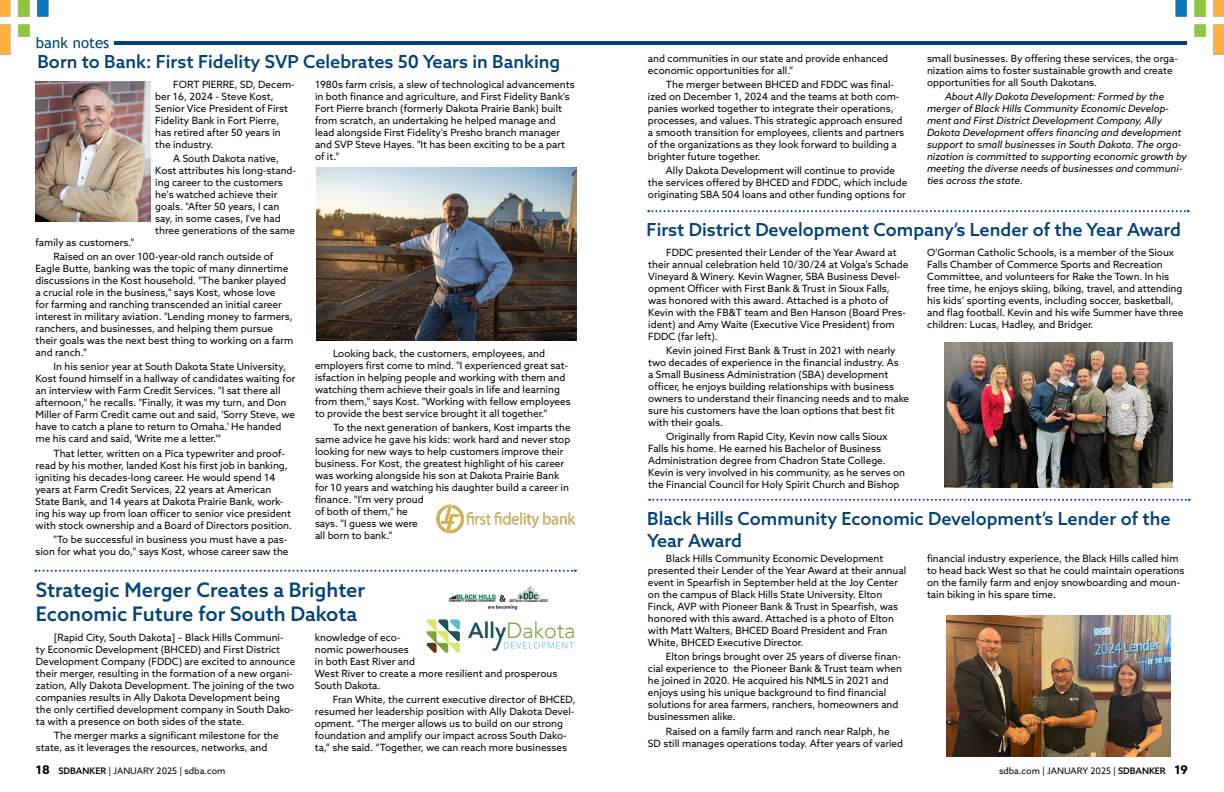
<style>
.page{position:relative;width:1224px;height:792px;background:#fff}
.page>*{position:absolute;margin:0;border:0;box-sizing:border-box;transform-origin:0 0}
.t1{font:500 20px/24px "Azo Sans";color:#00427a}
.t2{font:500 18px/21.6px "Azo Sans";color:#00427a}
.t3{font:15px "Trebuchet MS";color:#00427a}
.t4{font:10px/12px "Azo Sans";color:#000}
.t5{font:italic 10px/12px "Azo Sans";color:#000}
.t6{font:9px "Azo Sans";color:#000}
.s1{font-weight:700;font-size:12px}
.s2{font-weight:500}
</style>
<div class="page">
<img style="left:1175px;top:0;width:49px;height:54px">
<img style="left:0;top:0;width:49px;height:54px">
<img style="left:316px;top:167px;width:260px;height:174px">
<img style="left:36px;top:82px;width:115px;height:140px">
<img style="left:436px;top:504px;width:140px;height:30px">
<hr style="left:115px;top:42px;width:1072px;height:3px;background:#00427a">
<svg style="left:35px;top:570px;width:541px;height:2px"></svg>
<img style="left:944px;top:342px;width:229px;height:145px">
<img style="left:947px;top:615px;width:223px;height:142px">
<img style="left:426px;top:586px;width:148px;height:67px">
<svg style="left:648px;top:210px;width:541px;height:2px"></svg>
<svg style="left:649px;top:499px;width:541px;height:2px"></svg>
<h3 class="t3" style="left:36px;top:33px;width:75px">bank notes</h3>
<h2 class="t2" style="left:38px;top:51px;width:524px">Born to Bank: First Fidelity SVP Celebrates 50 Years in Banking</h2>
<p class="t4" style="left:155px;top:78px;width:141px;text-indent:18px">FORT PIERRE, SD, Decem&shy;ber 16, 2024 - Steve Kost,<br>Senior Vice President of First<br>Fidelity Bank in Fort Pierre, has retired after 50 years in the industry.</p>
<p class="t4" style="left:155px;top:152px;width:142px;text-indent:18px">A South Dakota native,<br>Kost attributes his long-stand&shy;ing career to the customers he's watched achieve their goals. "After 50 years, I can say, in some cases, I've had three generations of the same</p>
<p class="t4" style="left:54px;top:235px;width:221px;line-height:14.2px;text-indent:-18px">family as customers."<br>Raised on an over 100-year-old ranch outside of</p>
<p class="t4" style="left:36px;top:263px;width:259px">Eagle Butte, banking was the topic of many dinnertime discussions in the Kost household. "The banker played a crucial role in the business," says Kost, whose love<br>for farming and ranching transcended an initial career interest in military aviation. "Lending money to farmers, ranchers, and businesses, and helping them pursue their goals was the next best thing to working on a farm and ranch."</p>
<p class="t4" style="left:36px;top:361px;width:261px;text-indent:18px">In his senior year at South Dakota State University, Kost found himself in a hallway of candidates waiting for an interview with Farm Credit Services. "I sat there all afternoon," he recalls. "Finally, it was my turn, and Don Miller of Farm Credit came out and said, 'Sorry Steve, we have to catch a plane to return to Omaha.' He handed me his card and said, 'Write me a letter.'"</p>
<p class="t4" style="left:36px;top:447px;width:258px;text-indent:18px">That letter, written on a Pica typewriter and proof&shy;read by his mother, landed Kost his first job in banking, igniting his decades-long career. He would spend 14 years at Farm Credit Services, 22 years at American State Bank, and 14 years at Dakota Prairie Bank, work&shy;ing his way up from loan officer to senior vice president with stock ownership and a Board of Directors position.</p>
<p class="t4" style="left:36px;top:533px;width:255px;text-align:right">"To be successful in business you must have a pas&shy;sion for what you do," says Kost, whose career saw the</p>
<p class="t4" style="left:315px;top:78px;width:261px">1980s farm crisis, a slew of technological advancements in both finance and agriculture, and First Fidelity Bank's Fort Pierre branch (formerly Dakota Prairie Bank) built from scratch, an undertaking he helped manage and lead alongside First Fidelity's Presho branch manager and SVP Steve Hayes. "It has been exciting to be a part of it."</p>
<p class="t4" style="left:315px;top:348px;width:257px;text-indent:18px">Looking back, the customers, employees, and employers first come to mind. "I experienced great sat&shy;isfaction in helping people and working with them and watching them achieve their goals in life and learning from them," says Kost. "Working with fellow employees to provide the best service brought it all together."</p>
<p class="t4" style="left:315px;top:422px;width:257px;text-indent:18px">To the next generation of bankers, Kost imparts the same advice he gave his kids: work hard and never stop looking for new ways to help customers improve their business. For Kost, the greatest highlight of his career was working alongside his son at Dakota Prairie Bank for 10 years and watching his daughter build a career in finance. "I'm very proud<br>of both of them," he<br>says. "I guess we were<br>all born to bank."</p>
<h1 class="t1" style="left:36px;top:578px;width:331px">Strategic Merger Creates a Brighter<br>Economic Future for South Dakota</h1>
<p class="t4" style="left:36px;top:631px;width:261px;text-indent:18px">[Rapid City, South Dakota] – Black Hills Communi&shy;ty Economic Development (BHCED) and First District Development Company (FDDC) are excited to announce their merger, resulting in the formation of a new organi&shy;zation, Ally Dakota Development. The joining of the two companies results in Ally Dakota Development being the only certified development company in South Dako&shy;ta with a presence on both sides of the state.</p>
<p class="t4" style="left:36px;top:729px;width:244px;text-indent:18px">The merger marks a significant milestone for the state, as it leverages the resources, networks, and</p>
<p class="t4" style="left:315px;top:631px;width:244px">knowledge of eco-<br>nomic powerhouses<br>in both East River and<br>West River to create a more resilient and prosperous<br>South Dakota.</p>
<p class="t4" style="left:315px;top:693px;width:262px;text-indent:18px">Fran White, the current executive director of BHCED, resumed her leadership position with Ally Dakota Devel&shy;opment. “The merger allows us to build on our strong foundation and amplify our impact across South Dako&shy;ta,” she said. “Together, we can reach more businesses</p>
<p class="t4" style="left:648px;top:52px;width:242px">and communities in our state and provide enhanced economic opportunities for all.”</p>
<p class="t4" style="left:648px;top:78px;width:258px;text-indent:18px">The merger between BHCED and FDDC was final&shy;ized on December 1, 2024 and the teams at both com&shy;panies worked together to integrate their operations, processes, and values. This strategic approach ensured a smooth transition for employees, clients and partners of the organizations as they look forward to building a brighter future together.</p>
<p class="t4" style="left:648px;top:165px;width:261px;text-align:center">Ally Dakota Development will continue to provide<br>the services offered by BHCED and FDDC, which include originating SBA 504 loans and other funding options for</p>
<p class="t4" style="left:927px;top:52px;width:253px">small businesses. By offering these services, the orga&shy;nization aims to foster sustainable growth and create opportunities for all South Dakotans.</p>
<p class="t5" style="left:927px;top:90px;width:261px;text-indent:18px">About Ally Dakota Development: Formed by the merger of Black Hills Community Economic Develop&shy;ment and First District Development Company, Ally Dakota Development offers financing and development support to small businesses in South Dakota. The orga&shy;nization is committed to supporting economic growth by meeting the diverse needs of businesses and communi&shy;ties across the state.</p>
<h2 class="t2" style="left:647px;top:218px;width:536px">First District Development Company’s Lender of the Year Award</h2>
<p class="t4" style="left:648px;top:246px;width:262px;text-indent:18px">FDDC presented their Lender of the Year Award at their annual celebration held 10/30/24 at Volga's Schade Vineyard &amp; Winery. Kevin Wagner, SBA Business Devel&shy;opment Officer with First Bank &amp; Trust in Sioux Falls, was honored with this award. Attached is a photo of Kevin with the FB&amp;T team and Ben Hanson (Board Pres&shy;ident) and Amy Waite (Executive Vice President) from FDDC (far left).</p>
<p class="t4" style="left:648px;top:344px;width:263px;text-indent:18px">Kevin joined First Bank &amp; Trust in 2021 with nearly two decades of experience in the financial industry. As<br>a Small Business Administration (SBA) development officer, he enjoys building relationships with business owners to understand their financing needs and to make sure his customers have the loan options that best fit with their goals.</p>
<p class="t4" style="left:648px;top:430px;width:259px;text-indent:18px">Originally from Rapid City, Kevin now calls Sioux Falls his home. He earned his Bachelor of Business Administration degree from Chadron State College.<br>Kevin is very involved in his community, as he serves on the Financial Council for Holy Spirit Church and Bishop</p>
<p class="t4" style="left:927px;top:246px;width:258px">O’Gorman Catholic Schools, is a member of the Sioux Falls Chamber of Commerce Sports and Recreation Committee, and volunteers for Rake the Town. In his free time, he enjoys skiing, biking, travel, and attending his kids’ sporting events, including soccer, basketball, and flag football. Kevin and his wife Summer have three children: Lucas, Hadley, and Bridger.</p>
<h2 class="t2" style="left:647px;top:508px;width:525px">Black Hills Community Economic Development’s Lender of the<br>Year Award</h2>
<p class="t4" style="left:648px;top:553px;width:260px;text-indent:18px">Black Hills Community Economic Development presented their Lender of the Year Award at their annual event in Spearfish in September held at the Joy Center on the campus of Black Hills State University. Elton Finck, AVP with Pioneer Bank &amp; Trust in Spearfish, was honored with this award. Attached is a photo of Elton with Matt Walters, BHCED Board President and Fran White, BHCED Executive Director.</p>
<p class="t4" style="left:648px;top:651px;width:255px;text-indent:18px">Elton brings brought over 25 years of diverse finan&shy;cial experience to the Pioneer Bank &amp; Trust team when he joined in 2020. He acquired his NMLS in 2021 and enjoys using his unique background to find financial solutions for area farmers, ranchers, homeowners and businessmen alike.</p>
<p class="t4" style="left:648px;top:725px;width:257px;text-align:center">Raised on a family farm and ranch near Ralph, he<br>SD still manages operations today. After years of varied</p>
<p class="t4" style="left:927px;top:553px;width:259px">financial industry experience, the Black Hills called him to head back West so that he could maintain operations on the family farm and enjoy snowboarding and moun&shy;tain biking in his spare time.</p>
<p class="t6" style="left:36px;top:765px;width:191px"><span class="s1">18</span> <span class="s2">SDBANKER</span> | JANUARY 2025 | sdba.com</p>
<p class="t6" style="left:999px;top:765px;width:190px">sdba.com | JANUARY 2025 | <span class="s2">SDBANKER</span> <span class="s1">19</span></p>
</div>
